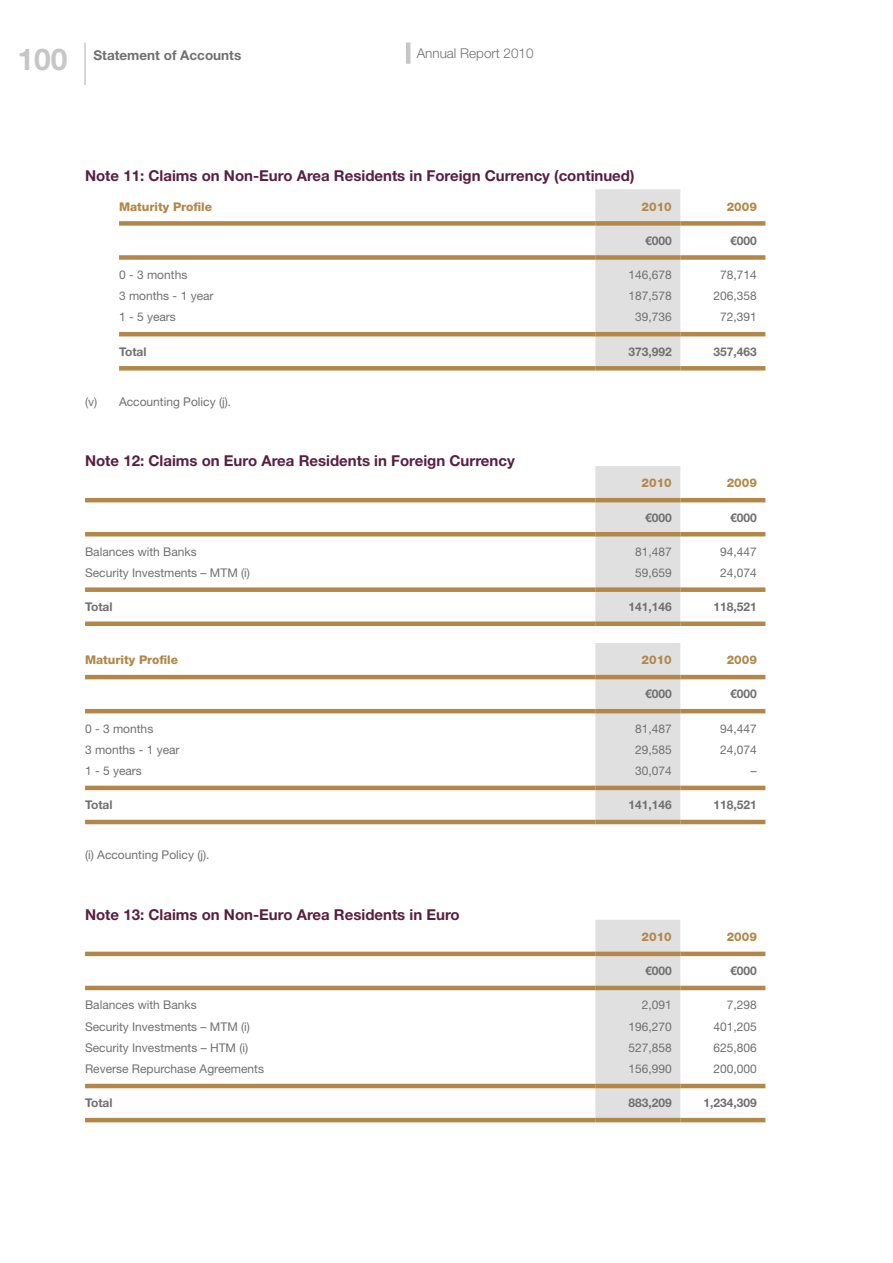
<style>
.page{position:relative;width:893px;height:1263px;background:#fff}
.page>*{position:absolute;margin:0;border:0;box-sizing:border-box;transform-origin:0 0}
.t1{font:700 30px "Helvetica Neue LT Std";color:#c6c6c7}
.t2{font:700 15px "Helvetica Neue LT Std";color:#581f41}
.t3{font:700 13.5px "Helvetica Neue LT Std";color:#707072}
.t4{font:300 13.5px "Helvetica Neue LT Std";color:#707072}
.t5{font:12px "Helvetica Neue LT Std";color:#707072}
.t6{font:700 12px "Helvetica Neue LT Std";color:#707072}
.t7{font:800 12px "Helvetica Neue LT Std";color:#b28749}
</style>
<div class="page">
<hr style="left:84px;top:43px;width:2px;height:42px;background:#c6c6c7">
<hr style="left:406px;top:43px;width:4px;height:21px;background:#c6c6c7">
<div style="left:595px;top:189px;width:85px;height:177px;background:#e1e0e0"></div>
<div style="left:119px;top:221px;width:476px;height:5px;background:#b28749"></div>
<div style="left:595px;top:221px;width:85px;height:5px;background:#b28749"></div>
<div style="left:680px;top:221px;width:85px;height:5px;background:#b28749"></div>
<div style="left:119px;top:255px;width:476px;height:5px;background:#b28749"></div>
<div style="left:595px;top:255px;width:85px;height:5px;background:#b28749"></div>
<div style="left:680px;top:255px;width:85px;height:5px;background:#b28749"></div>
<hr style="left:119px;top:332px;width:476px;height:4px;background:#b28749">
<hr style="left:595px;top:332px;width:85px;height:4px;background:#b28749">
<hr style="left:680px;top:332px;width:85px;height:4px;background:#b28749">
<div style="left:119px;top:366px;width:476px;height:5px;background:#b28749"></div>
<div style="left:595px;top:366px;width:85px;height:5px;background:#b28749"></div>
<div style="left:680px;top:366px;width:85px;height:5px;background:#b28749"></div>
<div style="left:595px;top:466px;width:85px;height:155px;background:#e1e0e0"></div>
<hr style="left:85px;top:498px;width:510px;height:4px;background:#b28749">
<hr style="left:595px;top:498px;width:85px;height:4px;background:#b28749">
<hr style="left:680px;top:498px;width:85px;height:4px;background:#b28749">
<hr style="left:85px;top:532px;width:510px;height:4px;background:#b28749">
<hr style="left:595px;top:532px;width:85px;height:4px;background:#b28749">
<hr style="left:680px;top:532px;width:85px;height:4px;background:#b28749">
<div style="left:85px;top:587px;width:510px;height:5px;background:#b28749"></div>
<div style="left:595px;top:587px;width:85px;height:5px;background:#b28749"></div>
<div style="left:680px;top:587px;width:85px;height:5px;background:#b28749"></div>
<div style="left:85px;top:621px;width:510px;height:5px;background:#b28749"></div>
<div style="left:595px;top:621px;width:85px;height:5px;background:#b28749"></div>
<div style="left:680px;top:621px;width:85px;height:5px;background:#b28749"></div>
<div style="left:595px;top:643px;width:85px;height:177px;background:#e1e0e0"></div>
<hr style="left:85px;top:675px;width:510px;height:4px;background:#b28749">
<hr style="left:595px;top:675px;width:85px;height:4px;background:#b28749">
<hr style="left:680px;top:675px;width:85px;height:4px;background:#b28749">
<hr style="left:85px;top:709px;width:510px;height:4px;background:#b28749">
<hr style="left:595px;top:709px;width:85px;height:4px;background:#b28749">
<hr style="left:680px;top:709px;width:85px;height:4px;background:#b28749">
<hr style="left:85px;top:786px;width:510px;height:4px;background:#b28749">
<hr style="left:595px;top:786px;width:85px;height:4px;background:#b28749">
<hr style="left:680px;top:786px;width:85px;height:4px;background:#b28749">
<hr style="left:85px;top:820px;width:510px;height:4px;background:#b28749">
<hr style="left:595px;top:820px;width:85px;height:4px;background:#b28749">
<hr style="left:680px;top:820px;width:85px;height:4px;background:#b28749">
<div style="left:595px;top:920px;width:85px;height:198px;background:#e1e0e0"></div>
<hr style="left:85px;top:952px;width:510px;height:4px;background:#b28749">
<hr style="left:595px;top:952px;width:85px;height:4px;background:#b28749">
<hr style="left:680px;top:952px;width:85px;height:4px;background:#b28749">
<hr style="left:85px;top:986px;width:510px;height:4px;background:#b28749">
<hr style="left:595px;top:986px;width:85px;height:4px;background:#b28749">
<hr style="left:680px;top:986px;width:85px;height:4px;background:#b28749">
<hr style="left:85px;top:1084px;width:510px;height:4px;background:#b28749">
<hr style="left:595px;top:1084px;width:85px;height:4px;background:#b28749">
<hr style="left:680px;top:1084px;width:85px;height:4px;background:#b28749">
<hr style="left:85px;top:1118px;width:510px;height:4px;background:#b28749">
<hr style="left:595px;top:1118px;width:85px;height:4px;background:#b28749">
<hr style="left:680px;top:1118px;width:85px;height:4px;background:#b28749">
<h1 class="t1" style="left:17px;top:41px;width:52px">100</h1>
<p class="t3" style="left:94px;top:46px;width:149px">Statement of Accounts</p>
<p class="t4" style="left:417px;top:45px;width:118px">Annual Report 2010</p>
<p class="t2" style="left:85px;top:166px;width:551px">Note 11: Claims on Non-Euro Area Residents in Foreign Currency (continued)</p>
<p class="t7" style="left:119px;top:199px;width:95px">Maturity Profile</p>
<p class="t7" style="left:642px;top:199px;width:32px">2010</p>
<p class="t7" style="left:727px;top:199px;width:32px">2009</p>
<p class="t6" style="left:645px;top:233px;width:28px">€000</p>
<p class="t6" style="left:730px;top:233px;width:28px">€000</p>
<p class="t5" style="left:119px;top:267px;width:70px">0 - 3 months</p>
<p class="t5" style="left:628px;top:267px;width:45px">146,678</p>
<p class="t5" style="left:720px;top:267px;width:38px">78,714</p>
<p class="t5" style="left:119px;top:289px;width:96px">3 months - 1 year</p>
<p class="t5" style="left:628px;top:289px;width:45px">187,578</p>
<p class="t5" style="left:713px;top:289px;width:45px">206,358</p>
<p class="t5" style="left:119px;top:310px;width:58px">1 - 5 years</p>
<p class="t5" style="left:635px;top:310px;width:38px">39,736</p>
<p class="t5" style="left:720px;top:310px;width:38px">72,391</p>
<p class="t6" style="left:119px;top:344px;width:29px">Total</p>
<p class="t6" style="left:628px;top:344px;width:45px">373,992</p>
<p class="t6" style="left:713px;top:344px;width:45px">357,463</p>
<p class="t5" style="left:85px;top:394px;width:148px">(v) Accounting Policy (j).</p>
<p class="t2" style="left:85px;top:451px;width:431px">Note 12: Claims on Euro Area Residents in Foreign Currency</p>
<p class="t7" style="left:642px;top:476px;width:32px">2010</p>
<p class="t7" style="left:727px;top:476px;width:32px">2009</p>
<p class="t6" style="left:645px;top:510px;width:28px">€000</p>
<p class="t6" style="left:730px;top:510px;width:28px">€000</p>
<p class="t5" style="left:85px;top:544px;width:113px">Balances with Banks</p>
<p class="t5" style="left:635px;top:544px;width:38px">81,487</p>
<p class="t5" style="left:720px;top:544px;width:38px">94,447</p>
<p class="t5" style="left:85px;top:565px;width:166px">Security Investments – MTM (i)</p>
<p class="t5" style="left:635px;top:565px;width:38px">59,659</p>
<p class="t5" style="left:720px;top:565px;width:38px">24,074</p>
<p class="t6" style="left:85px;top:599px;width:29px">Total</p>
<p class="t6" style="left:628px;top:599px;width:45px">141,146</p>
<p class="t6" style="left:714px;top:599px;width:45px">118,521</p>
<p class="t7" style="left:85px;top:653px;width:95px">Maturity Profile</p>
<p class="t7" style="left:642px;top:653px;width:32px">2010</p>
<p class="t7" style="left:727px;top:653px;width:32px">2009</p>
<p class="t6" style="left:645px;top:687px;width:28px">€000</p>
<p class="t6" style="left:730px;top:687px;width:28px">€000</p>
<p class="t5" style="left:85px;top:721px;width:70px">0 - 3 months</p>
<p class="t5" style="left:635px;top:721px;width:38px">81,487</p>
<p class="t5" style="left:720px;top:721px;width:38px">94,447</p>
<p class="t5" style="left:85px;top:742px;width:96px">3 months - 1 year</p>
<p class="t5" style="left:635px;top:742px;width:38px">29,585</p>
<p class="t5" style="left:720px;top:742px;width:38px">24,074</p>
<p class="t5" style="left:85px;top:764px;width:58px">1 - 5 years</p>
<p class="t5" style="left:635px;top:764px;width:38px">30,074</p>
<p class="t5" style="left:751px;top:764px;width:7px">–</p>
<p class="t6" style="left:85px;top:797px;width:29px">Total</p>
<p class="t6" style="left:628px;top:797px;width:45px">141,146</p>
<p class="t6" style="left:714px;top:797px;width:45px">118,521</p>
<p class="t5" style="left:85px;top:848px;width:126px">(i) Accounting Policy (j).</p>
<p class="t2" style="left:85px;top:905px;width:376px">Note 13: Claims on Non-Euro Area Residents in Euro</p>
<p class="t7" style="left:642px;top:930px;width:32px">2010</p>
<p class="t7" style="left:727px;top:930px;width:32px">2009</p>
<p class="t6" style="left:645px;top:963px;width:28px">€000</p>
<p class="t6" style="left:730px;top:963px;width:28px">€000</p>
<p class="t5" style="left:85px;top:998px;width:113px">Balances with Banks</p>
<p class="t5" style="left:642px;top:998px;width:32px">2,091</p>
<p class="t5" style="left:727px;top:998px;width:32px">7,298</p>
<p class="t5" style="left:85px;top:1019px;width:166px">Security Investments – MTM (i)</p>
<p class="t5" style="left:628px;top:1019px;width:45px">196,270</p>
<p class="t5" style="left:714px;top:1019px;width:45px">401,205</p>
<p class="t5" style="left:85px;top:1040px;width:165px">Security Investments – HTM (i)</p>
<p class="t5" style="left:628px;top:1040px;width:45px">527,858</p>
<p class="t5" style="left:714px;top:1040px;width:45px">625,806</p>
<p class="t5" style="left:85px;top:1062px;width:180px">Reverse Repurchase Agreements</p>
<p class="t5" style="left:628px;top:1062px;width:45px">156,990</p>
<p class="t5" style="left:714px;top:1062px;width:45px">200,000</p>
<p class="t6" style="left:85px;top:1096px;width:29px">Total</p>
<p class="t6" style="left:629px;top:1096px;width:45px">883,209</p>
<p class="t6" style="left:704px;top:1096px;width:55px">1,234,309</p>
</div>
